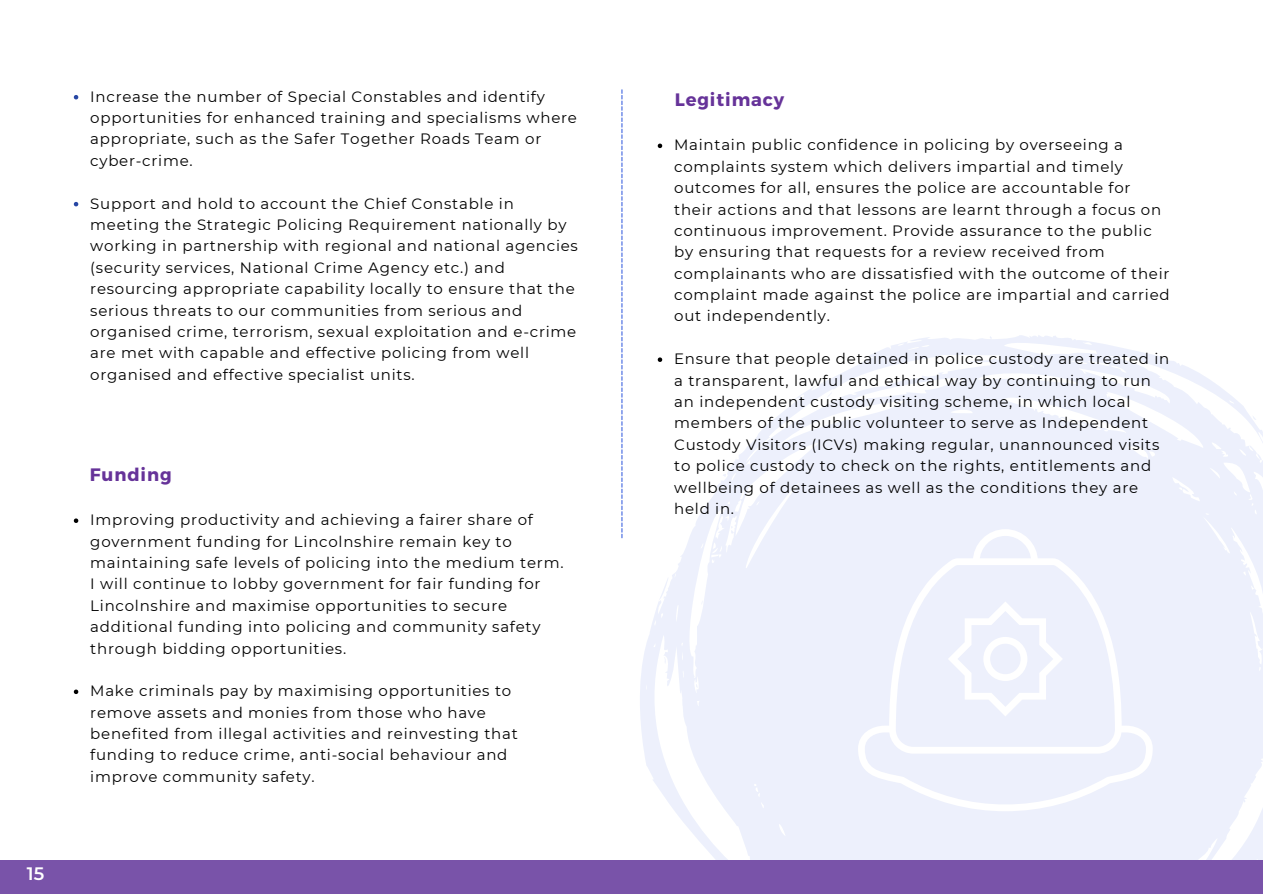
<style>
.page{position:relative;width:1263px;height:894px;background:#fff}
.page>*{position:absolute;margin:0;border:0;box-sizing:border-box;transform-origin:0 0}
.t1{font:700 18px "Montserrat";letter-spacing:.05em;color:#639}
.t2{font:600 18px "Montserrat";color:#fff}
.t3{font:15px/21.3px "Montserrat";letter-spacing:.05em;color:#000}
</style>
<div class="page">
<svg style="left:74px;top:518px;width:4px;height:5px"></svg>
<svg style="left:74px;top:689px;width:4px;height:4px"></svg>
<svg style="left:640px;top:335px;width:623px;height:524px;fill:#edf0fc"></svg>
<svg style="left:659px;top:577px;width:9px;height:23px"></svg>
<svg style="left:1252px;top:415px;width:4px;height:5px"></svg>
<svg style="left:723px;top:473px;width:3px;height:4px"></svg>
<svg style="left:1257px;top:453px;width:5px;height:8px"></svg>
<svg style="left:664px;top:657px;width:2px;height:6px"></svg>
<svg style="left:827px;top:390px;width:6px;height:8px"></svg>
<svg style="left:730px;top:525px;width:4px;height:9px"></svg>
<svg style="left:973px;top:529px;width:65px;height:29px"></svg>
<svg style="left:889px;top:558px;width:233px;height:167px;background:#eff1fc"></svg>
<svg style="left:858px;top:725px;width:295px;height:88px"></svg>
<svg style="left:948px;top:601px;width:115px;height:115px"></svg>
<svg style="left:621px;top:89px;width:1px;height:449px"></svg>
<svg style="left:658px;top:143px;width:4px;height:5px"></svg>
<svg style="left:658px;top:357px;width:4px;height:5px"></svg>
<svg style="left:74px;top:95px;width:4px;height:4px"></svg>
<svg style="left:74px;top:202px;width:4px;height:4px"></svg>
<div style="left:0;top:859px;width:1263px;height:34px;background:#7953a9"></div>
<p class="t2" style="left:27px;top:862px;width:19px">15</p>
<p class="t3" style="left:90px;top:86px;width:488px">Increase the number of Special Constables and identify opportunities for enhanced training and specialisms where appropriate, such as the Safer Together Roads Team or cyber-crime.</p>
<p class="t3" style="left:90px;top:192px;width:489px">Support and hold to account the Chief Constable in meeting the Strategic Policing Requirement nationally by working in partnership with regional and national agencies (security services, National Crime Agency etc.) and resourcing appropriate capability locally to ensure that the serious threats to our communities from serious and organised crime, terrorism, sexual exploitation and e-crime are met with capable and effective policing from well organised and effective specialist units.</p>
<p class="t1" style="left:90px;top:462px;width:83px">Funding</p>
<p class="t3" style="left:90px;top:509px;width:475px">Improving productivity and achieving a fairer share of government funding for Lincolnshire remain key to maintaining safe levels of policing into the medium term.<br>I will continue to lobby government for fair funding for Lincolnshire and maximise opportunities to secure additional funding into policing and community safety through bidding opportunities.</p>
<p class="t3" style="left:90px;top:680px;width:429px">Make criminals pay by maximising opportunities to remove assets and monies from those who have benefited from illegal activities and reinvesting that funding to reduce crime, anti-social behaviour and improve community safety.</p>
<p class="t1" style="left:675px;top:88px;width:111px">Legitimacy</p>
<p class="t3" style="left:674px;top:134px;width:497px">Maintain public confidence in policing by overseeing a complaints system which delivers impartial and timely outcomes for all, ensures the police are accountable for their actions and that lessons are learnt through a focus on continuous improvement. Provide assurance to the public by ensuring that requests for a review received from complainants who are dissatisfied with the outcome of their complaint made against the police are impartial and carried out independently.</p>
<p class="t3" style="left:674px;top:348px;width:497px">Ensure that people detained in police custody are treated in a transparent, lawful and ethical way by continuing to run an independent custody visiting scheme, in which local members of the public volunteer to serve as Independent Custody Visitors (ICVs) making regular, unannounced visits to police custody to check on the rights, entitlements and wellbeing of detainees as well as the conditions they are held in.</p>
</div>
